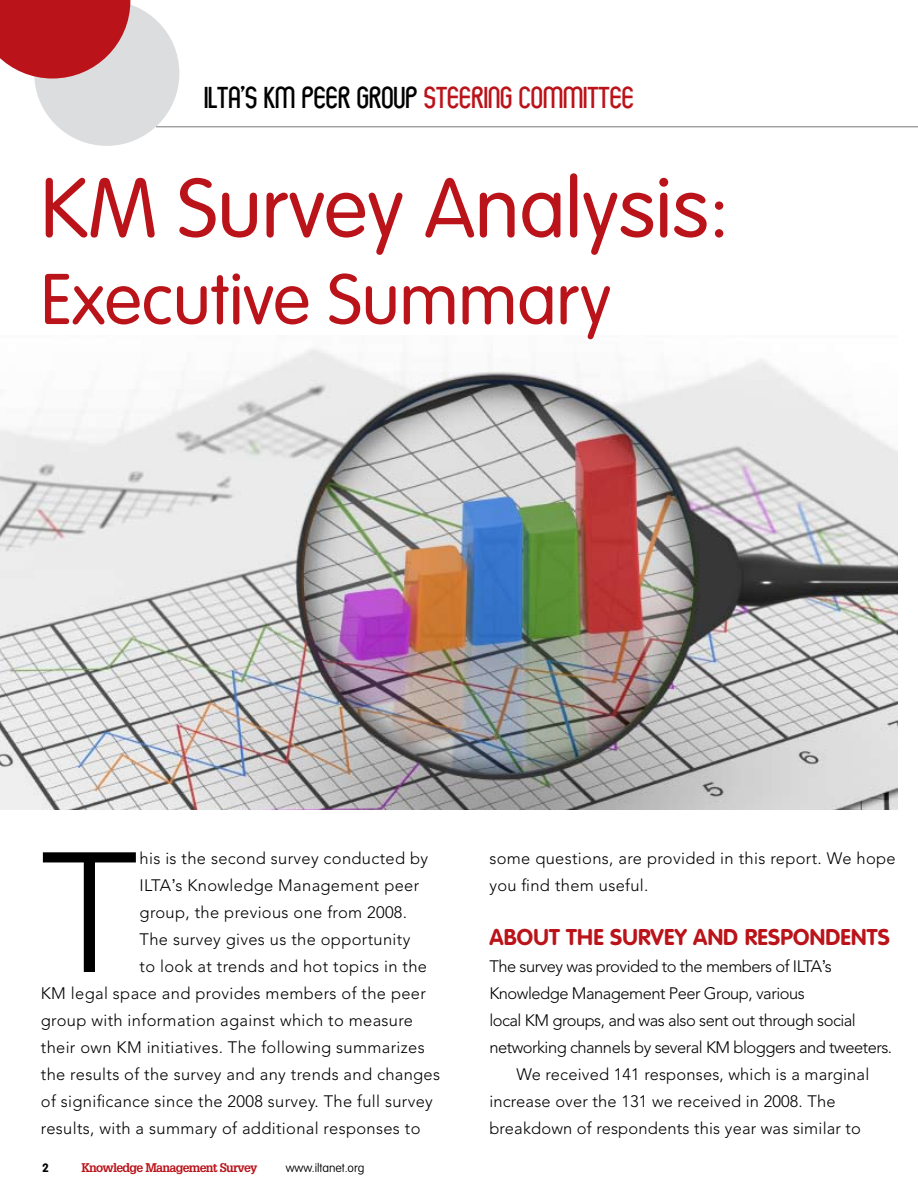
<style>
.page{position:relative;width:918px;height:1188px;background:#fff}
.page>*{position:absolute;margin:0;border:0;box-sizing:border-box;transform-origin:0 0}
.t1{font:300 169.05px "Avenir";color:#000}
.t2{font:300 82.5px "VAG Rounded";color:#ba131a}
.t3{font:300 70.5px "VAG Rounded";color:#ba131a}
.t4{font:33px "Rothwell";color:#000}
.t5{font:33px "Rothwell";color:#ba131a}
.t6{font:700 22.5px "VAG Rounded";letter-spacing:.01em;color:#ba131a}
.t7{font:300 16.5px/27px "Avenir";letter-spacing:.02em;color:#000}
.t8{font:300 16.5px "Avenir";letter-spacing:-.03em;color:#000}
.t9{font:700 12.3px "Glypha";letter-spacing:-.06em;color:#ba131a}
.t10{font:100 12px "VAG Rounded";color:#000}
.t11{font:700 12px "VAG Rounded";color:#000}
.s1{color:#ba131a}
.s2{font-family:"Helvetica";font-weight:400}
</style>
<div class="page">
<hr style="left:156px;top:127px;width:762px;height:1px;background:#77787b">
<div style="left:34px;top:1px;width:145px;height:145px;background:#dcddde;border-radius:50%"></div>
<svg style="left:0;top:0;width:130px;height:79px"></svg>
<img style="left:0;top:349px;width:898px;height:461px">
<h3 class="t4" style="left:204px;top:82px;width:354px">ILTA’S KM PEER GROUP <span class="s1">STEERING COMMITT</span></h3>
<h3 class="t5" style="left:610px;top:82px;width:26px">EE</h3>
<h2 class="t2" style="left:41px;top:161px;width:690px">KM Survey Analysis:</h2>
<h3 class="t3" style="left:41px;top:259px;width:572px">Executive Summary</h3>
<h1 class="t1" style="left:41px;top:814px;width:99px">T</h1>
<p class="t7" style="left:140px;top:845px;width:290px">his is the second survey conducted by</p>
<p class="t7" style="left:140px;top:872px;width:281px">ILTA<span class="s2">’</span>s Knowledge Management peer</p>
<p class="t7" style="left:140px;top:899px;width:269px">group, the previous one from 2008.</p>
<p class="t7" style="left:140px;top:926px;width:272px">The survey gives us the opportunity</p>
<p class="t7" style="left:140px;top:953px;width:289px">to look at trends and hot topics in the</p>
<p class="t7" style="left:41px;top:980px;width:387px">KM legal space and provides members of the peer</p>
<p class="t7" style="left:41px;top:1007px;width:374px">group with information against which to measure</p>
<p class="t7" style="left:41px;top:1034px;width:385px">their own KM initiatives. The following summarizes</p>
<p class="t7" style="left:41px;top:1061px;width:401px">the results of the survey and any trends and changes</p>
<p class="t7" style="left:41px;top:1088px;width:394px">of significance since the 2008 survey. The full survey</p>
<p class="t7" style="left:41px;top:1115px;width:381px">results, with a summary of additional responses to</p>
<p class="t11" style="left:42px;top:1161px;width:8px">2</p>
<p class="t9" style="left:82px;top:1160px;width:177px">Knowledge Management Survey</p>
<p class="t10" style="left:286px;top:1161px;width:80px">www.iltanet.org</p>
<p class="t7" style="left:489px;top:845px;width:408px">some questions, are provided in this report. We hope you find them useful.</p>
<h3 class="t6" style="left:489px;top:924px;width:400px">ABOUT THE SURVEY AND RESPONDENTS</h3>
<p class="t8" style="left:489px;top:957px;width:344px">The survey was provided to the members of ILTA<span class="s2">’</span>s</p>
<p class="t8" style="left:489px;top:984px;width:317px">Knowledge Management Peer Group, various</p>
<p class="t8" style="left:489px;top:1011px;width:368px">local KM groups, and was also sent out through social</p>
<p class="t8" style="left:489px;top:1038px;width:404px">networking channels by several KM bloggers and tweeters.</p>
<p class="t7" style="left:516px;top:1061px;width:354px">We received 141 responses, which is a marginal</p>
<p class="t7" style="left:489px;top:1088px;width:348px">increase over the 131 we received in 2008. The</p>
<p class="t7" style="left:489px;top:1115px;width:373px">breakdown of respondents this year was similar to</p>
</div>
